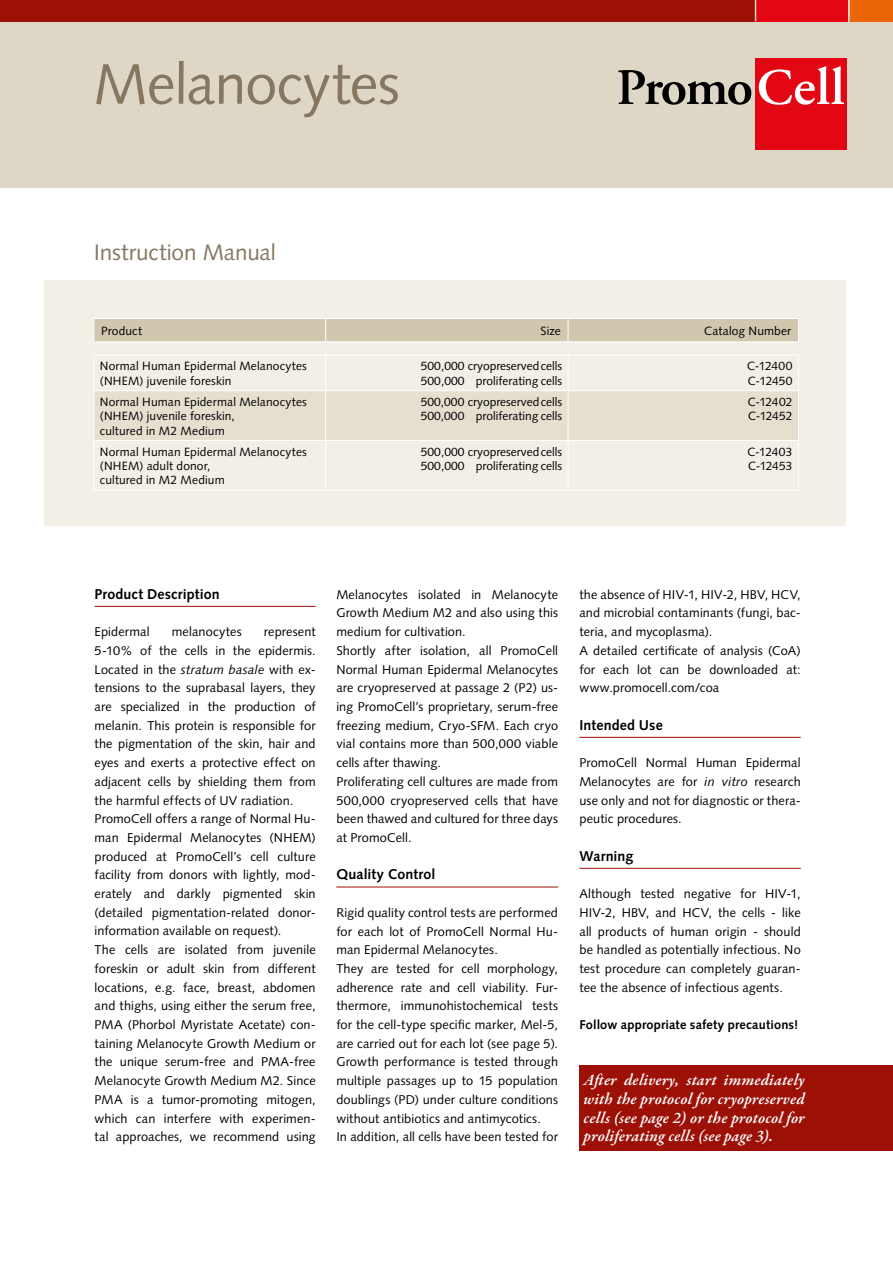
<style>
.page{position:relative;width:893px;height:1263px;background:#fff}
.page>*{position:absolute;margin:0;border:0;box-sizing:border-box;transform-origin:0 0}
.t1{font:57px "Syntax LT Std";letter-spacing:-.01em;color:#857760}
.t2{font:22.5px "Syntax LT Std";letter-spacing:-.005em;color:#857760}
.t3{font:italic 600 16.5px/18.8px "Garamond Premr Pro";letter-spacing:.01em;color:#fff;text-align:justify}
.t4{font:700 14.25px "Syntax LT Std";letter-spacing:.01em;color:#000}
.t5{font:12.75px/18.8px "Syntax LT Std";letter-spacing:.01em;color:#000}
.t6{font:700 12.75px "Syntax LT Std";letter-spacing:.015em;color:#000}
.t7{font:12px/14.4px "Syntax LT Std";letter-spacing:.005em;color:#000}
.s1{font-style:italic}
</style>
<div class="page">
<div style="left:44px;top:281px;width:802px;height:245px;background:#f3efe7"></div>
<div style="left:0;top:0;width:893px;height:187px;background:#dfd7c5"></div>
<div style="left:0;top:0;width:764px;height:21px;background:#9c1006"></div>
<svg style="left:618px;top:70px;width:133px;height:35px"></svg>
<div style="left:755px;top:58px;width:92px;height:92px;background:#e30613"></div>
<svg style="left:759px;top:66px;width:85px;height:39px"></svg>
<div style="left:755px;top:0;width:93px;height:21px;background:#e30613"></div>
<svg style="left:755px;top:0;width:1px;height:21px"></svg>
<div style="left:850px;top:0;width:43px;height:21px;background:#ec6608"></div>
<hr style="left:95px;top:606px;width:221px;height:1px;background:#9c1006">
<hr style="left:336px;top:887px;width:222px;height:1px;background:#9c1006">
<hr style="left:579px;top:737px;width:222px;height:1px;background:#9c1006">
<hr style="left:579px;top:868px;width:222px;height:1px;background:#9c1006">
<div style="left:94px;top:318px;width:705px;height:23px;background:#d1c7af"></div>
<hr style="left:568px;top:341px;width:231px;height:1px;background:#fff">
<div style="left:95px;top:391px;width:703px;height:49px;background:#e6dfd0"></div>
<hr style="left:94px;top:355px;width:232px;height:1px;background:#fff">
<hr style="left:94px;top:356px;width:1px;height:34px;background:#fff">
<hr style="left:326px;top:355px;width:242px;height:1px;background:#fff">
<hr style="left:325px;top:356px;width:1px;height:34px;background:#fff">
<hr style="left:568px;top:355px;width:231px;height:1px;background:#fff">
<hr style="left:568px;top:356px;width:1px;height:34px;background:#fff">
<hr style="left:798px;top:356px;width:1px;height:34px;background:#fff">
<hr style="left:94px;top:390px;width:232px;height:1px;background:#fff">
<hr style="left:94px;top:391px;width:1px;height:49px;background:#fff">
<hr style="left:326px;top:390px;width:242px;height:1px;background:#fff">
<hr style="left:325px;top:391px;width:1px;height:49px;background:#fff">
<hr style="left:568px;top:390px;width:231px;height:1px;background:#fff">
<hr style="left:568px;top:391px;width:1px;height:49px;background:#fff">
<hr style="left:798px;top:391px;width:1px;height:49px;background:#fff">
<hr style="left:94px;top:440px;width:232px;height:1px;background:#fff">
<hr style="left:94px;top:441px;width:1px;height:49px;background:#fff">
<hr style="left:326px;top:440px;width:242px;height:1px;background:#fff">
<hr style="left:325px;top:441px;width:1px;height:49px;background:#fff">
<hr style="left:568px;top:440px;width:231px;height:1px;background:#fff">
<hr style="left:568px;top:441px;width:1px;height:49px;background:#fff">
<hr style="left:798px;top:441px;width:1px;height:49px;background:#fff">
<hr style="left:94px;top:490px;width:232px;height:1px;background:#fff">
<hr style="left:326px;top:490px;width:242px;height:1px;background:#fff">
<hr style="left:568px;top:490px;width:231px;height:1px;background:#fff">
<div style="left:579px;top:1065px;width:314px;height:86px;background:#9c1006"></div>
<h1 class="t1" style="left:94px;top:50px;width:308px">Melanocytes</h1>
<h2 class="t2" style="left:94px;top:239px;width:184px">Instruction Manual</h2>
<p class="t7" style="left:101px;top:323px;width:42px">Product</p>
<p class="t7" style="left:541px;top:323px;width:22px">Size</p>
<p class="t7" style="left:704px;top:323px;width:88px">Catalog Number</p>
<p class="t7" style="left:100px;top:359px;width:208px">Normal Human Epidermal Melanocytes (NHEM) juvenile foreskin</p>
<p class="t7" style="left:421px;top:359px;width:143px">500,000 cryopreserved cells<br>500,000 proliferating cells</p>
<p class="t7" style="left:747px;top:359px;width:47px">C-12400<br>C-12450</p>
<p class="t7" style="left:100px;top:394px;width:208px">Normal Human Epidermal Melanocytes (NHEM) juvenile foreskin,<br>cultured in M2 Medium</p>
<p class="t7" style="left:421px;top:394px;width:143px">500,000 cryopreserved cells<br>500,000 proliferating cells</p>
<p class="t7" style="left:748px;top:394px;width:46px">C-12402<br>C-12452</p>
<p class="t7" style="left:100px;top:444px;width:208px">Normal Human Epidermal Melanocytes (NHEM) adult donor,<br>cultured in M2 Medium</p>
<p class="t7" style="left:421px;top:444px;width:143px">500,000 cryopreserved cells<br>500,000 proliferating cells</p>
<p class="t7" style="left:748px;top:444px;width:46px">C-12403<br>C-12453</p>
<p class="t4" style="left:95px;top:586px;width:127px">Product Description</p>
<p class="t5" style="left:95px;top:622px;width:56px">Epidermal</p>
<p class="t5" style="left:172px;top:622px;width:71px">melanocytes</p>
<p class="t5" style="left:95px;top:622px;width:223px;text-indent:169px">represent 5-10% of the cells in the epidermis.<br>Located in the <span class="s1">stratum basale</span> with ex&shy;tensions to the suprabasal layers, they are specialized in the production of melanin. This protein is responsible for the pigmentation of the skin, hair and eyes and exerts a protective effect on adjacent cells by shielding them from the harmful effects of UV radiation.<br>PromoCell offers a range of Normal Hu&shy;man Epidermal Melanocytes (NHEM) produced at PromoCell’s cell culture facility from donors with lightly, mod&shy;erately and darkly pigmented skin (detailed pigmentation-related donor&shy;information available on request).<br>The cells are isolated from juvenile foreskin or adult skin from different locations, e.g. face, breast, abdomen and thighs, using either the serum free, PMA (Phorbol Myristate Acetate) con&shy;taining Melanocyte Growth Medium or the unique serum-free and PMA-free Melanocyte Growth Medium M2. Since PMA is a tumor-promoting mitogen, which can interfere with experimen&shy;tal approaches, we recommend using</p>
<p class="t5" style="left:336px;top:585px;width:223px">Melanocytes isolated in Melanocyte Growth Medium M2 and also using this medium for cultivation.<br>Shortly after isolation, all PromoCell Normal Human Epidermal Melanocytes are cryopreserved at passage 2 (P2) us&shy;ing PromoCell’s proprietary, serum-free freezing medium, Cryo-SFM. Each cryo vial contains more than 500,000 viable cells after thawing.<br>Proliferating cell cultures are made from 500,000 cryopreserved cells that have been thawed and cultured for three days at PromoCell.</p>
<p class="t4" style="left:336px;top:866px;width:100px">Quality Control</p>
<p class="t5" style="left:336px;top:903px;width:223px">Rigid quality control tests are performed for each lot of PromoCell Normal Hu&shy;man Epidermal Melanocytes.<br>They are tested for cell morphology, adherence rate and cell viability. Fur&shy;thermore, immunohistochemical tests for the cell-type specific marker, Mel-5, are carried out for each lot (see page 5).<br>Growth performance is tested through multiple passages up to 15 population doublings (PD) under culture conditions without antibiotics and antimycotics.<br>In addition, all cells have been tested for</p>
<p class="t5" style="left:579px;top:585px;width:223px">the absence of HIV-1, HIV-2, HBV, HCV, and microbial contaminants (fungi, bac&shy;teria, and mycoplasma).<br>A detailed certificate of analysis (CoA) for each lot can be downloaded at: www.promocell.com/coa</p>
<p class="t4" style="left:579px;top:717px;width:85px">Intended Use</p>
<p class="t5" style="left:579px;top:753px;width:223px;text-align:justify">PromoCell Normal Human Epidermal Melanocytes are for <span class="s1">in vitro</span> research use only and not for diagnostic or thera&shy;peutic procedures.</p>
<p class="t4" style="left:579px;top:848px;width:56px">Warning</p>
<p class="t5" style="left:579px;top:884px;width:223px;text-align:justify">Although tested negative for HIV-1, HIV-2, HBV, and HCV, the cells - like all products of human origin - should be handled as potentially infectious. No test procedure can completely guaran&shy;tee the absence of infectious agents.</p>
<p class="t6" style="left:579px;top:1017px;width:221px">Follow appropriate safety precautions!</p>
<p class="t3" style="left:584px;top:1071px;width:223px">After delivery, start immediately with the protocol for cryopreserved cells (see page 2) or the protocol for proliferating cells (see page 3).</p>
</div>
